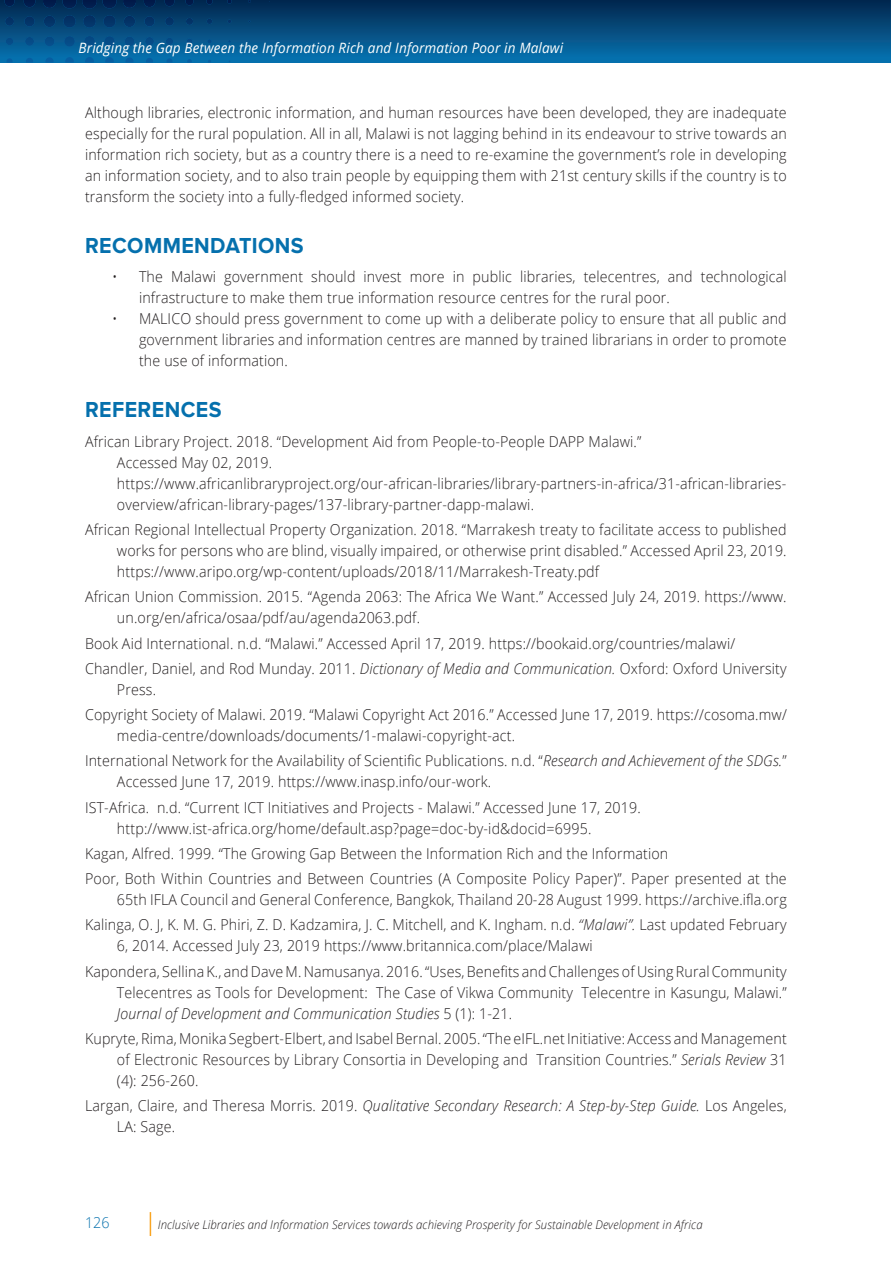
<style>
.page{position:relative;width:893px;height:1263px;background:#fff}
.page>*{position:absolute;margin:0;border:0;box-sizing:border-box;transform-origin:0 0}
.t1{font:700 22.5px "Proxima Nova";letter-spacing:.02em;color:#0570ad;scale:.95 1}
.t2{font:300 15px/21px "Open Sans";letter-spacing:.01em;color:#231f20;scale:.95 1}
.t3{font:300 15px "Open Sans";color:#0570ad;scale:.95 1}
.t4{font:italic 14.25px "Open Sans";letter-spacing:.01em;color:#fff;scale:.95 1}
.t5{font:italic 300 12px "Open Sans";letter-spacing:.01em;color:#231f20;scale:.95 1}
.s1{font-style:italic}
</style>
<div class="page">
<div style="left:0;top:0;width:891px;height:62px;background:linear-gradient(to bottom,#03264d,#0772b0)"></div>
<svg style="left:187px;top:59px;width:5px;height:3px"></svg>
<svg style="left:167px;top:58px;width:5px;height:4px"></svg>
<svg style="left:146px;top:58px;width:7px;height:4px"></svg>
<svg style="left:126px;top:57px;width:7px;height:5px"></svg>
<svg style="left:105px;top:57px;width:9px;height:5px"></svg>
<svg style="left:85px;top:57px;width:9px;height:5px"></svg>
<svg style="left:65px;top:57px;width:9px;height:5px"></svg>
<svg style="left:46px;top:57px;width:8px;height:5px"></svg>
<svg style="left:26px;top:58px;width:7px;height:4px"></svg>
<svg style="left:7px;top:58px;width:6px;height:4px"></svg>
<svg style="left:207px;top:39px;width:5px;height:5px"></svg>
<svg style="left:187px;top:38px;width:6px;height:6px"></svg>
<svg style="left:166px;top:38px;width:7px;height:7px"></svg>
<svg style="left:145px;top:37px;width:9px;height:9px"></svg>
<svg style="left:125px;top:37px;width:9px;height:9px"></svg>
<svg style="left:104px;top:36px;width:11px;height:11px"></svg>
<svg style="left:84px;top:36px;width:11px;height:11px"></svg>
<svg style="left:64px;top:36px;width:11px;height:11px"></svg>
<svg style="left:45px;top:36px;width:9px;height:10px"></svg>
<svg style="left:25px;top:37px;width:9px;height:9px"></svg>
<svg style="left:6px;top:38px;width:7px;height:7px"></svg>
<svg style="left:207px;top:19px;width:5px;height:5px"></svg>
<svg style="left:186px;top:18px;width:7px;height:7px"></svg>
<svg style="left:165px;top:17px;width:9px;height:9px"></svg>
<svg style="left:144px;top:16px;width:11px;height:11px"></svg>
<svg style="left:124px;top:16px;width:11px;height:11px"></svg>
<svg style="left:103px;top:15px;width:13px;height:13px"></svg>
<svg style="left:83px;top:15px;width:13px;height:13px"></svg>
<svg style="left:63px;top:15px;width:13px;height:13px"></svg>
<svg style="left:44px;top:16px;width:11px;height:11px"></svg>
<svg style="left:24px;top:16px;width:11px;height:11px"></svg>
<svg style="left:5px;top:17px;width:9px;height:9px"></svg>
<svg style="left:227px;top:0;width:5px;height:4px"></svg>
<svg style="left:206px;top:0;width:7px;height:5px"></svg>
<svg style="left:186px;top:0;width:8px;height:5px"></svg>
<svg style="left:165px;top:0;width:9px;height:6px"></svg>
<svg style="left:144px;top:0;width:11px;height:7px"></svg>
<svg style="left:123px;top:0;width:13px;height:8px"></svg>
<img style="left:102px;top:0;width:15px;height:8px">
<img style="left:82px;top:0;width:15px;height:9px">
<img style="left:62px;top:0;width:15px;height:9px">
<svg style="left:43px;top:0;width:13px;height:8px"></svg>
<svg style="left:24px;top:0;width:11px;height:7px"></svg>
<svg style="left:150px;top:1212px;width:1px;height:24px"></svg>
<svg style="left:0;top:0;width:15px;height:6px"></svg>
<p class="t4" style="left:79px;top:38px;width:512px">Bridging the Gap Between the Information Rich and Information Poor in Malawi</p>
<p class="t2" style="left:85px;top:101px;width:740px;text-align:justify">Although libraries, electronic information, and human resources have been developed, they are inadequate especially for the rural population. All in all, Malawi is not lagging behind in its endeavour to strive towards an information rich society, but as a country there is a need to re-examine the government’s role in developing an information society, and to also train people by equipping them with 21st century skills if the country is to transform the society into a fully-fledged informed society.</p>
<h1 class="t1" style="left:85px;top:232px;width:232px">RECOMMENDATIONS</h1>
<p class="t2" style="left:139px;top:266px;width:683px;text-indent:-27px">• The Malawi government should invest more in public libraries, telecentres, and technological infrastructure to make them true information resource centres for the rural poor.</p>
<p class="t2" style="left:139px;top:308px;width:683px;text-align:justify;text-indent:-27px">• MALICO should press government to come up with a deliberate policy to ensure that all public and government libraries and information centres are manned by trained librarians in order to promote the use of information.</p>
<h1 class="t1" style="left:85px;top:397px;width:145px">REFERENCES</h1>
<p class="t2" style="left:117px;top:430px;width:706px;text-indent:-32px">African Library Project. 2018. “Development Aid from People-to-People DAPP Malawi.”<br>Accessed May 02, 2019. https://www.africanlibraryproject.org/our-african-libraries/library-partners-in-africa/31-african-libraries&shy;overview/african-library-pages/137-library-partner-dapp-malawi.</p>
<p class="t2" style="left:117px;top:519px;width:706px;text-align:justify;text-indent:-32px">African Regional Intellectual Property Organization. 2018. “Marrakesh treaty to facilitate access to published works for persons who are blind, visually impaired, or otherwise print disabled.” Accessed April 23, 2019. https://www.aripo.org/wp-content/uploads/2018/11/Marrakesh-Treaty.pdf</p>
<p class="t2" style="left:117px;top:586px;width:706px;text-indent:-32px">African Union Commission. 2015. “Agenda 2063: The Africa We Want.” Accessed July 24, 2019. https://www. un.org/en/africa/osaa/pdf/au/agenda2063.pdf.</p>
<p class="t2" style="left:85px;top:630px;width:740px;line-height:25.2px">Book Aid International. n.d. “Malawi.” Accessed April 17, 2019. https://bookaid.org/countries/malawi/<br>Chandler, Daniel, and Rod Munday. 2011. <span class="s1">Dictionary of Media and Communication.</span> Oxford: Oxford University</p>
<p class="t2" style="left:85px;top:676px;width:740px;line-height:25.2px;text-indent:32px">Press.<br>Copyright Society of Malawi. 2019. “Malawi Copyright Act 2016.” Accessed June 17, 2019. https://cosoma.mw/</p>
<p class="t2" style="left:85px;top:723px;width:740px;line-height:25.2px;text-indent:32px">media-centre/downloads/documents/1-malawi-copyright-act.<br>International Network for the Availability of Scientific Publications. n.d. “<span class="s1">Research and Achievement of the SDGs.</span>”</p>
<p class="t2" style="left:85px;top:769px;width:586px;line-height:25.2px;text-indent:32px">Accessed June 17, 2019. https://www.inasp.info/our-work.<br>IST-Africa. n.d. “Current ICT Initiatives and Projects - Malawi.” Accessed June 17, 2019.</p>
<p class="t2" style="left:85px;top:815px;width:740px;line-height:25.2px;text-indent:32px">http://www.ist-africa.org/home/default.asp?page=doc-by-id&amp;docid=6995.<br>Kagan, Alfred. 1999. “The Growing Gap Between the Information Rich and the Information<br>Poor, Both Within Countries and Between Countries (A Composite Policy Paper)”. Paper presented at the</p>
<p class="t2" style="left:85px;top:887px;width:740px;line-height:25.2px;text-align:right">65th IFLA Council and General Conference, Bangkok, Thailand 20-28 August 1999. https://archive.ifla.org<br>Kalinga, O. J, K. M. G. Phiri, Z. D. Kadzamira, J. C. Mitchell, and K. Ingham. n.d. <span class="s1">“Malawi”.</span> Last updated February</p>
<p class="t2" style="left:85px;top:933px;width:740px;line-height:25.2px;text-indent:32px">6, 2014. Accessed July 23, 2019 https://www.britannica.com/place/Malawi<br>Kapondera, Sellina K., and Dave M. Namusanya. 2016. “Uses, Benefits and Challenges of Using Rural Community</p>
<p class="t2" style="left:117px;top:981px;width:706px">Telecentres as Tools for Development: The Case of Vikwa Community Telecentre in Kasungu, Malawi.”<br><span class="s1">Journal of Development and Communication Studies</span> 5 (1): 1-21.</p>
<p class="t2" style="left:117px;top:1027px;width:706px;text-align:justify;text-indent:-32px">Kupryte, Rima, Monika Segbert-Elbert, and Isabel Bernal. 2005. “The eIFL.net Initiative: Access and Management of Electronic Resources by Library Consortia in Developing and Transition Countries.” <span class="s1">Serials Review</span> 31 (4): 256-260.</p>
<p class="t2" style="left:117px;top:1095px;width:706px;text-indent:-32px">Largan, Claire, and Theresa Morris. 2019. <span class="s1">Qualitative Secondary Research: A Step-by-Step Guide.</span> Los Angeles,<br>LA: Sage.</p>
<p class="t3" style="left:85px;top:1212px;width:27px">126</p>
<p class="t5" style="left:158px;top:1216px;width:575px">Inclusive Libraries and Information Services towards achieving Prosperity for Sustainable Development in Africa</p>
</div>
